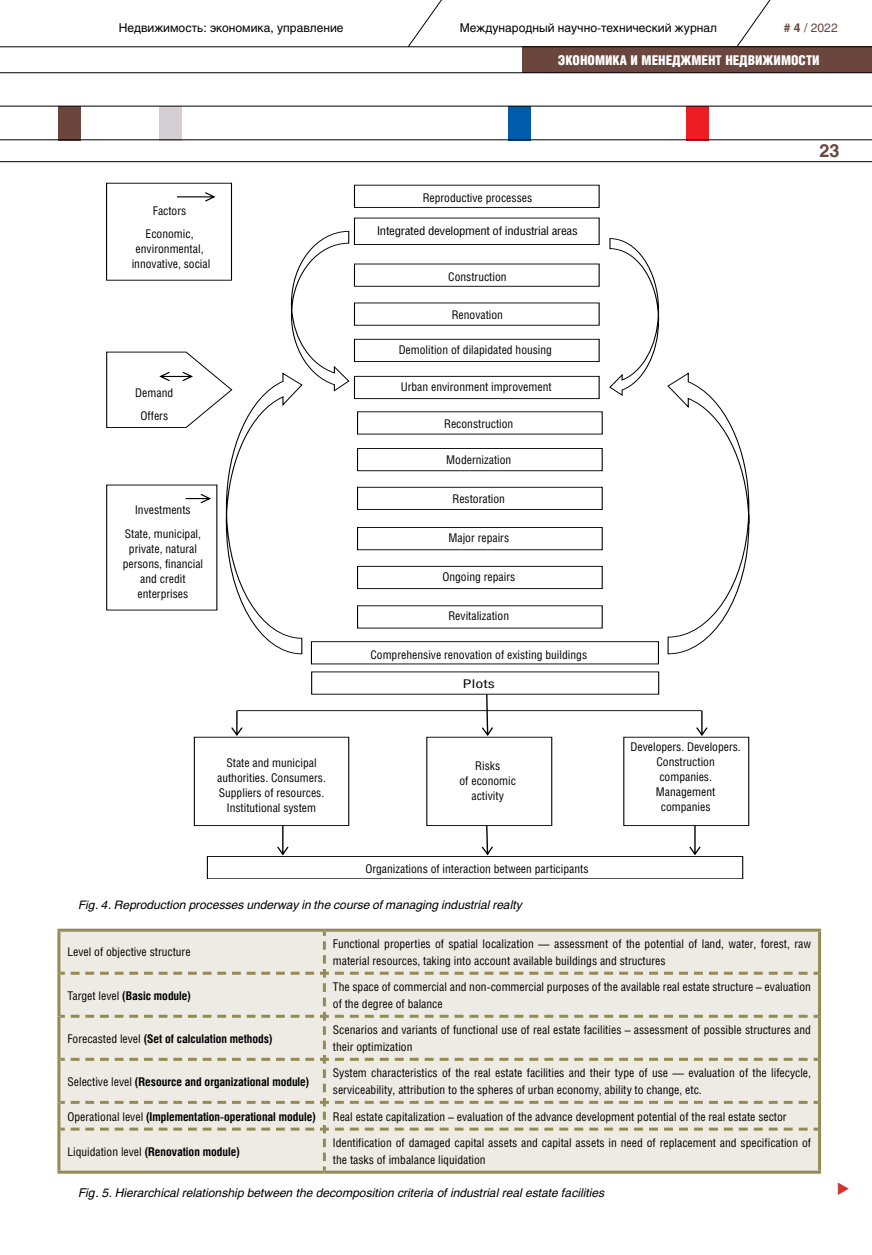
<style>
.page{position:relative;width:872px;height:1255px;background:#fff}
.page>*{position:absolute;margin:0;border:0;box-sizing:border-box;transform-origin:0 0}
.t1{font:700 18px "Helios";color:#6a463e}
.t2{font:13.5px "Helios Cond Black C";color:#fff}
.t3{font:12px/15px "Helios Cond C";color:#000;text-align:center}
.t4{font:700 12px "Helios Cond C";color:#000}
.t5{font:italic 12px "Helios";color:#000}
.t6{font:12px "Helios";color:#000}
.t7{font:12px "Helios Cond C";letter-spacing:-.02em;color:#000;scale:1.1 1}
.t8{font:12px "Helios";color:#6a463e}
.t9{font:12px "Helios Cond C";color:#000;scale:1.37 1}
.s1{font-weight:700}
.s2{font-size:11.55px}
.s3{font-weight:400}
</style>
<div class="page">
<div style="left:58px;top:106px;width:22px;height:34px;background:#6a463e"></div>
<div style="left:159px;top:106px;width:23px;height:34px;background:#d5ced2"></div>
<div style="left:508px;top:106px;width:22px;height:34px;background:#005baa"></div>
<div style="left:687px;top:106px;width:22px;height:34px;background:#ed1d24"></div>
<div style="left:522px;top:47px;width:350px;height:26px;background:#6a463e"></div>
<hr style="left:0;top:139px;width:872px;height:1px;background:#000">
<hr style="left:0;top:161px;width:872px;height:1px;background:#000">
<hr style="left:0;top:106px;width:872px;height:1px;background:#000">
<hr style="left:0;top:72px;width:872px;height:1px;background:#000">
<hr style="left:0;top:47px;width:872px;height:1px;background:#000">
<svg style="left:736px;top:0;width:57px;height:47px"></svg>
<svg style="left:407px;top:0;width:57px;height:47px"></svg>
<div style="left:106px;top:183px;width:126px;height:97px;border:1px solid #000"></div>
<svg style="left:177px;top:192px;width:38px;height:9px"></svg>
<svg style="left:354px;top:184px;width:246px;height:47px"></svg>
<svg style="left:291px;top:231px;width:368px;height:120px"></svg>
<svg style="left:106px;top:351px;width:553px;height:343px"></svg>
<svg style="left:159px;top:372px;width:34px;height:9px"></svg>
<svg style="left:226px;top:372px;width:523px;height:282px"></svg>
<svg style="left:186px;top:494px;width:25px;height:9px"></svg>
<svg style="left:194px;top:736px;width:555px;height:143px"></svg>
<svg style="left:231px;top:710px;width:11px;height:26px"></svg>
<svg style="left:696px;top:710px;width:11px;height:26px"></svg>
<svg style="left:482px;top:694px;width:11px;height:42px"></svg>
<svg style="left:277px;top:825px;width:11px;height:30px"></svg>
<svg style="left:482px;top:825px;width:11px;height:30px"></svg>
<svg style="left:689px;top:825px;width:11px;height:30px"></svg>
<hr style="left:237px;top:710px;width:464px;height:1px;background:#000">
<div style="left:60px;top:931px;width:758px;height:239px;background:#eeebe4"></div>
<svg style="left:323px;top:931px;width:3px;height:32px"></svg>
<svg style="left:60px;top:971px;width:5px;height:3px"></svg>
<svg style="left:335px;top:971px;width:483px;height:3px"></svg>
<svg style="left:60px;top:1014px;width:5px;height:3px"></svg>
<svg style="left:335px;top:1014px;width:483px;height:3px"></svg>
<svg style="left:60px;top:1057px;width:5px;height:3px"></svg>
<svg style="left:335px;top:1057px;width:483px;height:3px"></svg>
<svg style="left:60px;top:1100px;width:5px;height:3px"></svg>
<svg style="left:335px;top:1100px;width:483px;height:3px"></svg>
<svg style="left:60px;top:1127px;width:5px;height:3px"></svg>
<svg style="left:335px;top:1127px;width:483px;height:3px"></svg>
<svg style="left:323px;top:1166px;width:3px;height:4px"></svg>
<svg style="left:71px;top:969px;width:258px;height:191px;background:#e8e5db"></svg>
<hr style="left:57px;top:928px;width:267px;height:3px;background:#948a54">
<hr style="left:57px;top:931px;width:3px;height:42px;background:#948a54">
<hr style="left:324px;top:928px;width:497px;height:3px;background:#948a54">
<hr style="left:818px;top:931px;width:3px;height:42px;background:#948a54">
<hr style="left:57px;top:973px;width:3px;height:43px;background:#948a54">
<hr style="left:818px;top:973px;width:3px;height:43px;background:#948a54">
<hr style="left:57px;top:1016px;width:3px;height:43px;background:#948a54">
<hr style="left:818px;top:1016px;width:3px;height:43px;background:#948a54">
<hr style="left:57px;top:1059px;width:3px;height:43px;background:#948a54">
<hr style="left:818px;top:1059px;width:3px;height:43px;background:#948a54">
<hr style="left:57px;top:1102px;width:3px;height:27px;background:#948a54">
<hr style="left:818px;top:1102px;width:3px;height:27px;background:#948a54">
<hr style="left:57px;top:1129px;width:3px;height:41px;background:#948a54">
<hr style="left:818px;top:1129px;width:3px;height:41px;background:#948a54">
<hr style="left:57px;top:1170px;width:267px;height:3px;background:#948a54">
<hr style="left:324px;top:1170px;width:497px;height:3px;background:#948a54">
<p class="t6" style="left:119px;top:20px;width:226px">Недвижимость: экономика, управление</p>
<p class="t6" style="left:460px;top:20px;width:259px">Международный научно-технический журнал</p>
<p class="t8" style="left:784px;top:20px;width:55px"><span class="s1"># 4</span> / 2022</p>
<p class="t2" style="left:558px;top:53px;width:263px">ЭКОНОМИКА И МЕНЕДЖМЕНТ НЕДВИЖИМОСТИ</p>
<p class="t3" style="left:146px;top:199px;width:49px;line-height:23.5px">Factors<br>Economic,</p>
<p class="t3" style="left:132px;top:241px;width:80px">environmental, innovative, social</p>
<p class="t3" style="left:135px;top:380px;width:39px;line-height:23.5px">Demand<br>Offers</p>
<p class="t3" style="left:125px;top:498px;width:78px;line-height:23.5px">Investments<br>State, municipal,</p>
<p class="t3" style="left:123px;top:540px;width:82px">private, natural persons, financial and credit enterprises</p>
<p class="t3" style="left:423px;top:190px;width:111px">Reproductive processes</p>
<p class="t7" style="left:377px;top:223px;width:184px">Integrated development of industrial areas</p>
<p class="t3" style="left:448px;top:268px;width:60px">Construction</p>
<p class="t3" style="left:452px;top:307px;width:53px">Renovation</p>
<p class="t3" style="left:399px;top:342px;width:155px">Demolition of dilapidated housing</p>
<p class="t3" style="left:401px;top:378px;width:152px">Urban environment improvement</p>
<p class="t3" style="left:444px;top:416px;width:71px">Reconstruction</p>
<p class="t3" style="left:446px;top:452px;width:67px">Modernization</p>
<p class="t3" style="left:452px;top:491px;width:54px">Restoration</p>
<p class="t3" style="left:448px;top:530px;width:62px">Major repairs</p>
<p class="t3" style="left:442px;top:569px;width:74px">Ongoing repairs</p>
<p class="t3" style="left:448px;top:607px;width:62px">Revitalization</p>
<p class="t3" style="left:370px;top:647px;width:218px">Comprehensive renovation of existing buildings</p>
<p class="t9" style="left:463px;top:676px;width:25px">Plots</p>
<h1 class="t1" style="left:819px;top:140px;width:22px">23</h1>
<p class="t3" style="left:217px;top:754px;width:110px">State and municipal authorities. Consumers.<br>Suppliers of resources.<br>Institutional system</p>
<p class="t3" style="left:459px;top:758px;width:58px">Risks<br>of economic activity</p>
<p class="t3" style="left:365px;top:861px;width:225px">Organizations of interaction between participants</p>
<p class="t3" style="left:630px;top:739px;width:112px">Developers. Developers.<br>Construction companies.<br>Management companies</p>
<p class="t5" style="left:79px;top:897px;width:445px"><span class="s2">Fig. 4. Re</span>production processes underway in the course of managing industrial realty</p>
<p class="t3" style="left:67px;top:944px;width:125px">Level of objective structure</p>
<p class="t3" style="left:333px;top:935px;width:479px;line-height:16.5px;text-align:left">Functional properties of spatial localization — assessment of the potential of land, water, forest, raw material resources, taking into account available buildings and structures</p>
<p class="t4" style="left:67px;top:988px;width:125px"><span class="s3">Target level</span> (Basic module)</p>
<p class="t3" style="left:333px;top:978px;width:479px;line-height:16.5px;text-align:left">The space of commercial and non-commercial purposes of the available real estate structure – evaluation of the degree of balance</p>
<p class="t4" style="left:67px;top:1031px;width:207px"><span class="s3">Forecasted level</span> (Set of calculation methods)</p>
<p class="t3" style="left:333px;top:1021px;width:479px;line-height:16.5px;text-align:left">Scenarios and variants of functional use of real estate facilities – assessment of possible structures and their optimization</p>
<p class="t4" style="left:67px;top:1074px;width:243px"><span class="s3">Selective level</span> (Resource and organizational module)</p>
<p class="t3" style="left:333px;top:1064px;width:479px;line-height:16.5px;text-align:left">System characteristics of the real estate facilities and their type of use — evaluation of the lifecycle, serviceability, attribution to the spheres of urban economy, ability to change, etc.</p>
<p class="t4" style="left:67px;top:1109px;width:250px"><span class="s3">Operational level</span> (Implementation-operational module)</p>
<p class="t3" style="left:333px;top:1108px;width:455px">Real estate capitalization – evaluation of the advance development potential of the real estate sector</p>
<p class="t4" style="left:67px;top:1143px;width:174px"><span class="s3">Liquidation level</span> (Renovation module)</p>
<p class="t3" style="left:333px;top:1134px;width:479px;line-height:16.5px;text-align:left">Identification of damaged capital assets and capital assets in need of replacement and specification of the tasks of imbalance liquidation</p>
<p class="t5" style="left:79px;top:1185px;width:527px">Fig. 5. Hierarchical relationship between the decomposition criteria of industrial real estate facilities</p>
</div>
